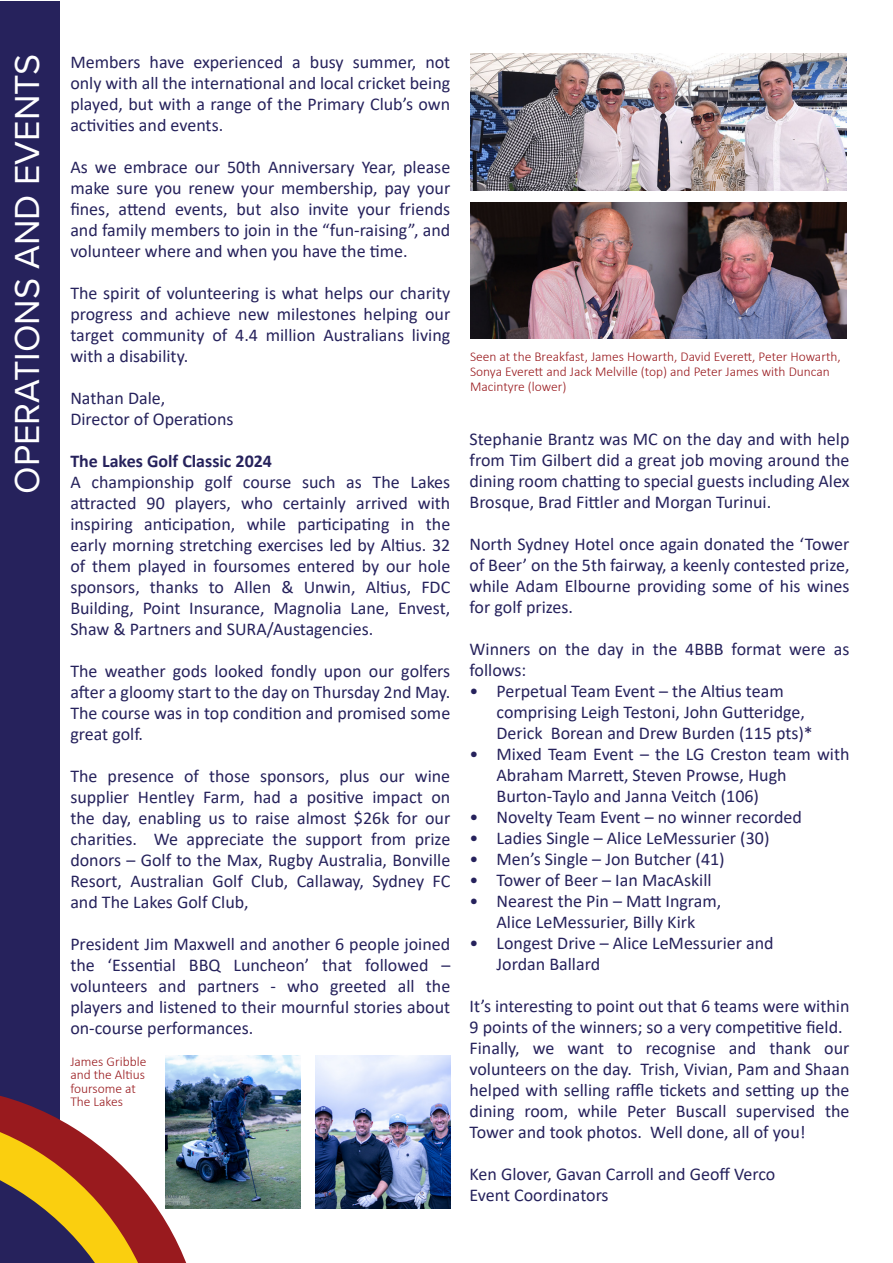
<style>
.page{position:relative;width:893px;height:1263px;background:#fff}
.page>*{position:absolute;margin:0;border:0;box-sizing:border-box;transform-origin:0 0}
.t1{font:36px "Proxima Nova";color:#fff}
.t2{font:18px/21px "Calibri";color:#26225c;text-align:justify}
.t3{font:700 18px "Calibri";color:#26225c}
.t4{font:300 13.5px/13.5px "Calibri";color:#991a1e}
</style>
<div class="page">
<div style="left:0;top:2px;width:60px;height:1261px;background:#26225c"></div>
<svg style="left:0;top:1096px;width:187px;height:167px"></svg>
<img style="left:315px;top:1056px;width:135px;height:153px">
<img style="left:470px;top:202px;width:376px;height:137px">
<img style="left:165px;top:1056px;width:135px;height:153px">
<img style="left:470px;top:54px;width:376px;height:137px">
<p class="t1" style="left:0;top:494px;width:442px;rotate:-90deg">OPERATIONS AND EVENTS</p>
<p class="t2" style="left:70px;top:51px;width:381px">Members have experienced a busy summer, not only with all the international and local cricket being played, but with a range of the Primary Club’s own activities and events.</p>
<p class="t2" style="left:70px;top:156px;width:381px">As we embrace our 50th Anniversary Year, please make sure you renew your membership, pay your fines, attend events, but also invite your friends and family members to join in the “fun-raising”, and</p>
<p class="t2" style="left:70px;top:240px;width:339px">volunteer where and when you have the time.</p>
<p class="t2" style="left:70px;top:282px;width:381px">The spirit of volunteering is what helps our charity progress and achieve new milestones helping our target community of 4.4 million Australians living with a disability.</p>
<p class="t2" style="left:70px;top:387px;width:96px">Nathan Dale,</p>
<p class="t2" style="left:70px;top:408px;width:165px">Director of Operations</p>
<p class="t3" style="left:70px;top:448px;width:203px">The Lakes Golf Classic 2024</p>
<p class="t2" style="left:70px;top:471px;width:381px">A championship golf course such as The Lakes</p>
<p class="t2" style="left:70px;top:492px;width:381px">attracted 90 players, who certainly arrived with</p>
<p class="t2" style="left:70px;top:513px;width:381px">inspiring anticipation, while participating in the</p>
<p class="t2" style="left:70px;top:534px;width:381px">early morning stretching exercises led by Altius. 32 of them played in foursomes entered by our hole sponsors, thanks to Allen &amp; Unwin, Altius, FDC</p>
<p class="t2" style="left:70px;top:597px;width:381px">Building, Point Insurance, Magnolia Lane, Envest,<br>Shaw &amp; Partners and SURA/Austagencies.</p>
<p class="t2" style="left:70px;top:660px;width:381px">The weather gods looked fondly upon our golfers</p>
<p class="t2" style="left:70px;top:681px;width:381px">after a gloomy start to the day on Thursday 2nd May.<br>The course was in top condition and promised some great golf.</p>
<p class="t2" style="left:70px;top:765px;width:381px">The presence of those sponsors, plus our wine</p>
<p class="t2" style="left:70px;top:786px;width:381px">supplier Hentley Farm, had a positive impact on the day, enabling us to raise almost $26k for our</p>
<p class="t2" style="left:70px;top:828px;width:381px">charities. We appreciate the support from prize</p>
<p class="t2" style="left:70px;top:849px;width:381px">donors – Golf to the Max, Rugby Australia, Bonville Resort, Australian Golf Club, Callaway, Sydney FC and The Lakes Golf Club,</p>
<p class="t2" style="left:70px;top:933px;width:381px">President Jim Maxwell and another 6 people joined the ‘Essential BBQ Luncheon’ that followed –</p>
<p class="t2" style="left:70px;top:975px;width:381px">volunteers and partners - who greeted all the</p>
<p class="t2" style="left:70px;top:996px;width:381px">players and listened to their mournful stories about on-course performances.</p>
<p class="t4" style="left:70px;top:1054px;width:78px">James Gribble and the Altius foursome at<br>The Lakes</p>
<p class="t4" style="left:470px;top:349px;width:372px;line-height:15px">Seen at the Breakfast, James Howarth, David Everett, Peter Howarth,<br>Sonya Everett and Jack Melville (top) and Peter James with Duncan<br>Macintyre (lower)</p>
<p class="t2" style="left:470px;top:428px;width:381px">Stephanie Brantz was MC on the day and with help from Tim Gilbert did a great job moving around the dining room chatting to special guests including Alex Brosque, Brad Fittler and Morgan Turinui.</p>
<p class="t2" style="left:470px;top:533px;width:381px">North Sydney Hotel once again donated the ‘Tower of Beer’ on the 5th fairway, a keenly contested prize, while Adam Elbourne providing some of his wines for golf prizes.</p>
<p class="t2" style="left:470px;top:638px;width:381px">Winners on the day in the 4BBB format were as</p>
<p class="t2" style="left:470px;top:659px;width:58px">follows:</p>
<p class="t2" style="left:496px;top:680px;width:318px;text-align:left;text-indent:-27px">• Perpetual Team Event – the Altius team comprising Leigh Testoni, John Gutteridge,<br>Derick Borean and Drew Burden (115 pts)*</p>
<p class="t2" style="left:496px;top:743px;width:354px;text-align:left;text-indent:-27px">• Mixed Team Event – the LG Creston team with<br>Abraham Marrett, Steven Prowse, Hugh<br>Burton-Taylo and Janna Veitch (106)</p>
<p class="t2" style="left:470px;top:806px;width:334px">• Novelty Team Event – no winner recorded</p>
<p class="t2" style="left:470px;top:827px;width:301px">• Ladies Single – Alice LeMessurier (30)</p>
<p class="t2" style="left:470px;top:848px;width:257px">• Men’s Single – Jon Butcher (41)</p>
<p class="t2" style="left:470px;top:869px;width:244px">• Tower of Beer – Ian MacAskill</p>
<p class="t2" style="left:470px;top:890px;width:253px;text-align:center">• Nearest the Pin – Matt Ingram,<br>Alice LeMessurier, Billy Kirk</p>
<p class="t2" style="left:496px;top:932px;width:279px;text-indent:-27px">• Longest Drive – Alice LeMessurier and<br>Jordan Ballard</p>
<p class="t2" style="left:470px;top:995px;width:381px">It’s interesting to point out that 6 teams were within<br>9 points of the winners; so a very competitive field.</p>
<p class="t2" style="left:470px;top:1037px;width:381px">Finally, we want to recognise and thank our</p>
<p class="t2" style="left:470px;top:1058px;width:381px">volunteers on the day. Trish, Vivian, Pam and Shaan helped with selling raffle tickets and setting up the dining room, while Peter Buscall supervised the</p>
<p class="t2" style="left:470px;top:1121px;width:338px">Tower and took photos. Well done, all of you!</p>
<p class="t2" style="left:470px;top:1163px;width:307px">Ken Glover, Gavan Carroll and Geoff Verco</p>
<p class="t2" style="left:470px;top:1184px;width:141px">Event Coordinators</p>
</div>
